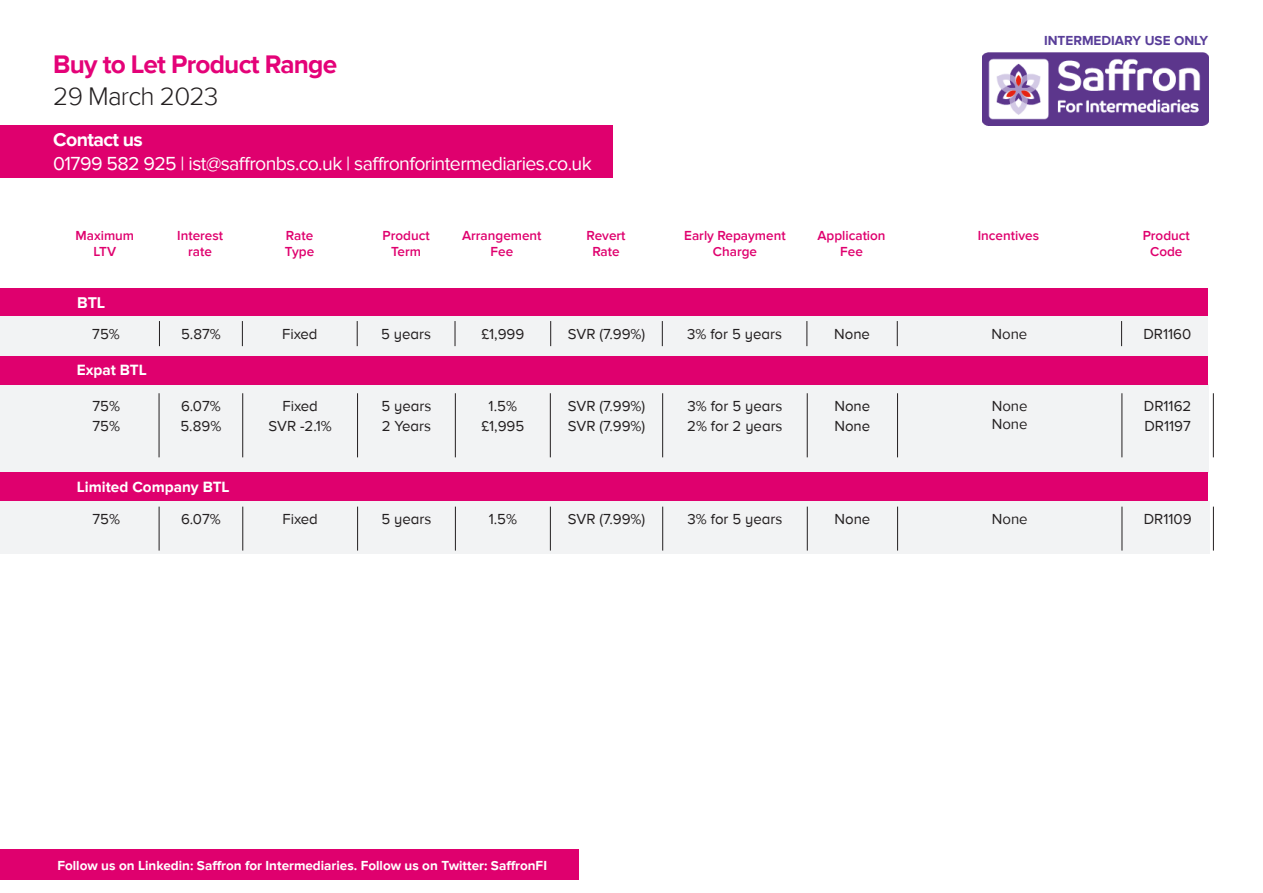
<style>
.page{position:relative;width:1263px;height:893px;background:#fff}
.page>*{position:absolute;margin:0;border:0;box-sizing:border-box;transform-origin:0 0}
.t1{font:700 26.25px "Proxima Nova";letter-spacing:-.03em;color:#e40278}
.t2{font:300 26.25px "Proxima Nova";letter-spacing:-.03em;color:#231f20}
.t3{font:19.5px "Proxima Nova";letter-spacing:-.03em;color:#fff}
.t4{font:700 19.5px "Proxima Nova";letter-spacing:-.03em;color:#fff}
.t5{font:700 16.05px "Proxima Nova";color:#fff}
.t6{font:700 15.3px "Proxima Nova";color:#fff}
.t7{font:15px "Proxima Nova A";color:#231f20}
.t8{font:15px "Proxima Nova";color:#231f20}
.t9{font:600 13.5px/16.2px "Proxima Nova";color:#df006e;text-align:center}
.t10{font:700 13.5px "Proxima Nova";color:#fff}
.t11{font:700 13.5px "Proxima Nova";color:#593e99}
</style>
<div class="page">
<div style="left:0;top:125px;width:612px;height:53px;background:#df006e"></div>
<div style="left:0;top:850px;width:579px;height:30px;background:#df006e"></div>
<img style="left:982px;top:53px;width:226px;height:72px">
<div style="left:0;top:288px;width:1208px;height:29px;background:#df006e"></div>
<div style="left:0;top:317px;width:1208px;height:58px;background:#f2f3f4"></div>
<svg style="left:159px;top:321px;width:1px;height:25px"></svg>
<svg style="left:242px;top:321px;width:1px;height:25px"></svg>
<svg style="left:357px;top:321px;width:1px;height:25px"></svg>
<svg style="left:455px;top:321px;width:1px;height:25px"></svg>
<svg style="left:550px;top:321px;width:1px;height:25px"></svg>
<svg style="left:662px;top:321px;width:1px;height:25px"></svg>
<svg style="left:807px;top:321px;width:1px;height:25px"></svg>
<svg style="left:897px;top:321px;width:1px;height:25px"></svg>
<svg style="left:1121px;top:321px;width:1px;height:25px"></svg>
<div style="left:0;top:385px;width:1209px;height:88px;background:#f2f3f4"></div>
<div style="left:0;top:356px;width:1207px;height:29px;background:#df006e"></div>
<hr style="left:159px;top:393px;width:1px;height:64px;background:#231f20">
<hr style="left:242px;top:393px;width:1px;height:64px;background:#231f20">
<hr style="left:357px;top:393px;width:1px;height:64px;background:#231f20">
<hr style="left:455px;top:393px;width:1px;height:64px;background:#231f20">
<hr style="left:550px;top:393px;width:1px;height:64px;background:#231f20">
<hr style="left:662px;top:393px;width:1px;height:64px;background:#231f20">
<hr style="left:807px;top:393px;width:1px;height:64px;background:#231f20">
<hr style="left:897px;top:393px;width:1px;height:64px;background:#231f20">
<hr style="left:1122px;top:393px;width:1px;height:64px;background:#231f20">
<hr style="left:1213px;top:393px;width:1px;height:64px;background:#231f20">
<div style="left:0;top:501px;width:1209px;height:53px;background:#f2f3f4"></div>
<div style="left:0;top:473px;width:1207px;height:28px;background:#df006e"></div>
<hr style="left:159px;top:507px;width:1px;height:44px;background:#231f20">
<hr style="left:242px;top:507px;width:1px;height:44px;background:#231f20">
<hr style="left:357px;top:507px;width:1px;height:44px;background:#231f20">
<hr style="left:455px;top:507px;width:1px;height:44px;background:#231f20">
<hr style="left:550px;top:507px;width:1px;height:44px;background:#231f20">
<hr style="left:662px;top:507px;width:1px;height:44px;background:#231f20">
<hr style="left:807px;top:507px;width:1px;height:44px;background:#231f20">
<hr style="left:897px;top:507px;width:1px;height:44px;background:#231f20">
<hr style="left:1122px;top:507px;width:1px;height:44px;background:#231f20">
<hr style="left:1213px;top:507px;width:1px;height:44px;background:#231f20">
<p class="t1" style="left:53px;top:49px;width:285px">Buy to Let Product Range</p>
<p class="t2" style="left:53px;top:81px;width:166px">29 March 2023</p>
<p class="t4" style="left:53px;top:128px;width:91px">Contact us</p>
<p class="t3" style="left:53px;top:152px;width:540px">01799 582 925 | ist@saffronbs.co.uk | saffronforintermediaries.co.uk</p>
<p class="t11" style="left:1044px;top:32px;width:166px">INTERMEDIARY USE ONLY</p>
<p class="t9" style="left:76px;top:228px;width:60px">Maximum<br>LTV</p>
<p class="t9" style="left:177px;top:228px;width:47px">Interest rate</p>
<p class="t9" style="left:286px;top:228px;width:29px">Rate</p>
<p class="t9" style="left:285px;top:244px;width:31px">Type</p>
<p class="t9" style="left:382px;top:228px;width:49px">Product</p>
<p class="t9" style="left:391px;top:244px;width:31px">Term</p>
<p class="t9" style="left:462px;top:228px;width:81px">Arrangement<br>Fee</p>
<p class="t9" style="left:587px;top:228px;width:40px">Revert<br>Rate</p>
<p class="t9" style="left:684px;top:228px;width:103px">Early Repayment<br>Charge</p>
<p class="t9" style="left:817px;top:228px;width:70px">Application<br>Fee</p>
<p class="t9" style="left:978px;top:228px;width:63px">Incentives</p>
<p class="t9" style="left:1143px;top:228px;width:49px">Product<br>Code</p>
<p class="t5" style="left:77px;top:293px;width:30px">BTL</p>
<p class="t7" style="left:92px;top:326px;width:29px">75%</p>
<p class="t7" style="left:181px;top:326px;width:41px">5.87%</p>
<p class="t7" style="left:282px;top:326px;width:37px">Fixed</p>
<p class="t7" style="left:381px;top:326px;width:51px">5 years</p>
<p class="t7" style="left:481px;top:326px;width:44px">£1,999</p>
<p class="t7" style="left:568px;top:326px;width:79px">SVR (7.99%)</p>
<p class="t7" style="left:687px;top:326px;width:96px">3% for 5 years</p>
<p class="t7" style="left:834px;top:326px;width:37px">None</p>
<p class="t8" style="left:991px;top:325px;width:37px">None</p>
<p class="t7" style="left:1143px;top:326px;width:49px">DR1160</p>
<p class="t6" style="left:77px;top:361px;width:71px">Expat BTL</p>
<p class="t7" style="left:92px;top:398px;width:29px">75%</p>
<p class="t7" style="left:92px;top:418px;width:29px">75%</p>
<p class="t7" style="left:568px;top:398px;width:79px">SVR (7.99%)</p>
<p class="t7" style="left:568px;top:418px;width:79px">SVR (7.99%)</p>
<p class="t7" style="left:181px;top:398px;width:41px">6.07%</p>
<p class="t7" style="left:180px;top:418px;width:42px">5.89%</p>
<p class="t7" style="left:489px;top:398px;width:30px">1.5%</p>
<p class="t7" style="left:481px;top:418px;width:44px">£1,995</p>
<p class="t7" style="left:687px;top:398px;width:96px">3% for 5 years</p>
<p class="t7" style="left:687px;top:418px;width:97px">2% for 2 years</p>
<p class="t8" style="left:992px;top:397px;width:37px">None</p>
<p class="t8" style="left:992px;top:415px;width:37px">None</p>
<p class="t7" style="left:1144px;top:398px;width:49px">DR1162</p>
<p class="t7" style="left:1144px;top:418px;width:48px">DR1197</p>
<p class="t7" style="left:282px;top:398px;width:37px">Fixed</p>
<p class="t7" style="left:268px;top:418px;width:65px">SVR -2.1%</p>
<p class="t7" style="left:381px;top:398px;width:51px">5 years</p>
<p class="t7" style="left:382px;top:418px;width:51px">2 Years</p>
<p class="t7" style="left:834px;top:398px;width:37px">None</p>
<p class="t7" style="left:834px;top:418px;width:37px">None</p>
<p class="t6" style="left:77px;top:478px;width:154px">Limited Company BTL</p>
<p class="t7" style="left:93px;top:511px;width:29px">75%</p>
<p class="t7" style="left:181px;top:511px;width:41px">6.07%</p>
<p class="t7" style="left:282px;top:511px;width:37px">Fixed</p>
<p class="t7" style="left:381px;top:511px;width:51px">5 years</p>
<p class="t7" style="left:489px;top:511px;width:30px">1.5%</p>
<p class="t7" style="left:568px;top:511px;width:79px">SVR (7.99%)</p>
<p class="t7" style="left:687px;top:511px;width:96px">3% for 5 years</p>
<p class="t7" style="left:834px;top:511px;width:37px">None</p>
<p class="t8" style="left:992px;top:511px;width:37px">None</p>
<p class="t7" style="left:1144px;top:511px;width:49px">DR1109</p>
<p class="t10" style="left:57px;top:858px;width:491px">Follow us on Linkedin: Saffron for Intermediaries. Follow us on Twitter: SaffronFI</p>
</div>
